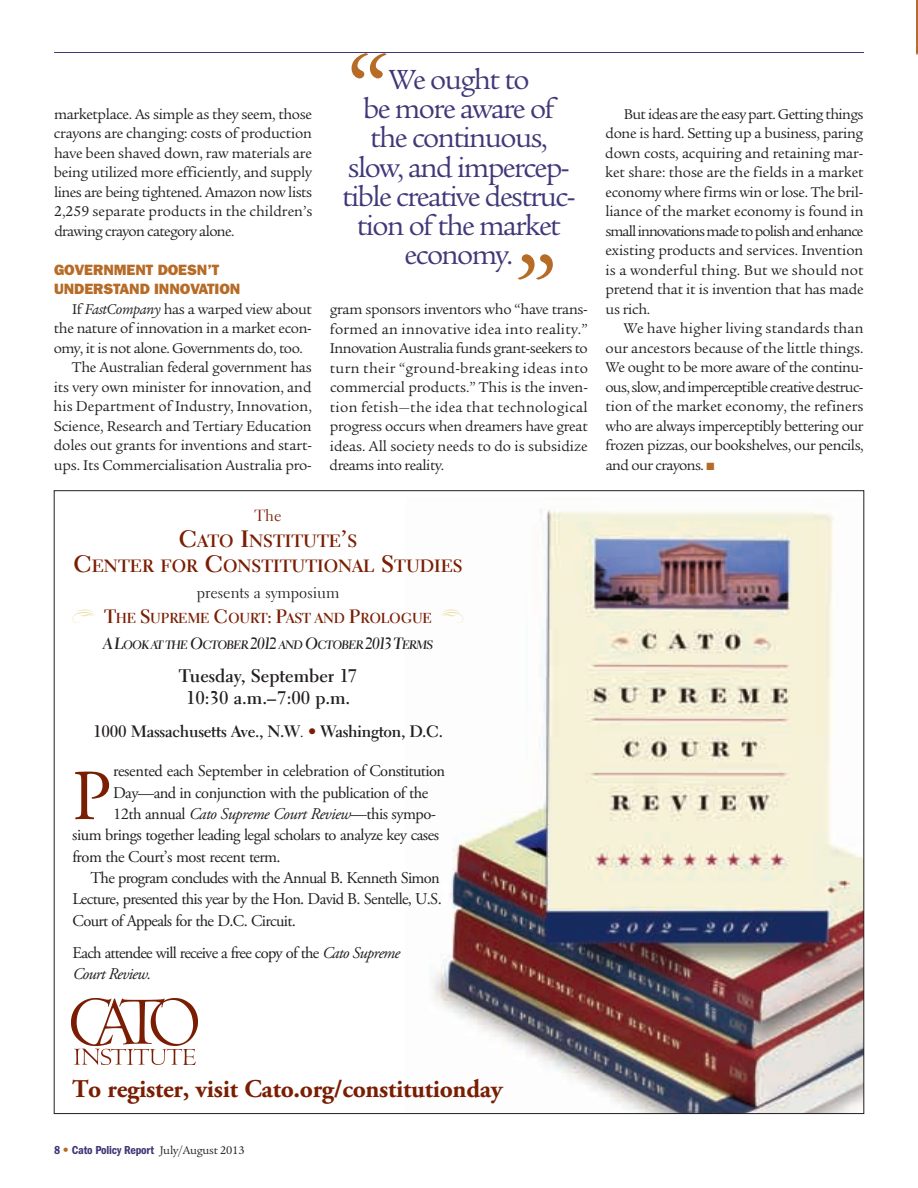
<style>
.page{position:relative;width:918px;height:1188px;background:#fff}
.page>*{position:absolute;margin:0;border:0;box-sizing:border-box;transform-origin:0 0}
.t1{font:500 90px "Legacy Serif";color:#b66b27}
.t2{font:71.55px "Adobe Garamond Pro";color:#7a1e03}
.t3{font:30px/29.2px "Legacy Serif";letter-spacing:-.05em;color:#403878;text-align:center}
.t4{font:700 25.5px "Adobe Garamond Pro";letter-spacing:-.01em;color:#7a1e03}
.t5{font:700 18.3px/22.5px "Electra LH";color:#231f20;text-align:center}
.t6{font:700 17.7px/25.5px "Electra LH";color:#7a1e03;text-align:center}
.t7{font:700 16.5px "Electra LH";letter-spacing:-.015em;color:#231f20}
.t8{font:16.35px/21.3px "Adobe Garamond Pro";letter-spacing:-.035em;color:#231f20}
.t9{font:italic 16.35px "Adobe Garamond Pro";letter-spacing:-.03em;color:#231f20}
.t10{font:16.05px "Electra LH";color:#231f20}
.t11{font:16.05px "Electra LH";color:#7a1e03}
.t12{font:15.3px/19.5px "Legacy Serif";letter-spacing:-.015em;color:#231f20;text-align:justify}
.t13{font:15.3px "Legacy Serif";letter-spacing:-.04em;color:#231f20}
.t14{font:15.3px "Legacy Serif";letter-spacing:.005em;color:#231f20}
.t15{font:15.3px "Legacy Serif";letter-spacing:-.065em;color:#231f20}
.t16{font:15.3px "Legacy Serif";letter-spacing:-.035em;color:#231f20}
.t17{font:800 15px/19.5px "Franklin Gothic";letter-spacing:-.005em;color:#b66b27}
.t18{font:14.7px "Electra LH Bold Display";letter-spacing:.03em;color:#7a1e03}
.t19{font:12.3px "Electra LH Bold Cursive Display";letter-spacing:-.02em;color:#231f20}
.t20{font:600 condensed 12px "Franklin Gothic";letter-spacing:-.015em;color:#403878}
.s1{font-style:italic}
.s2{font-size:23.7px}
.s3{font-size:19.5px}
.s4{font-size:16.5px}
.s5{font-weight:400}
.s6{font-weight:400;color:#7a1e03}
.s7{font-style:normal}
.s8{color:#b66b27}
.s9{font-family:"Franklin Gothic Std";font-weight:400;color:#b66b27}
.s10{font-family:"Legacy Serif";font-weight:400;font-stretch:normal;color:#231f20}
</style>
<div class="page">
<img style="left:430px;top:509px;width:432px;height:603px">
<img style="left:916px;top:0;width:2px;height:55px">
<hr style="left:54px;top:52px;width:810px;height:1px;background:#403878">
<img style="left:71px;top:999px;width:127px;height:65px">
<svg style="left:441px;top:610px;width:22px;height:13px"></svg>
<p class="t12" style="left:54px;top:106px;width:260px">marketplace. As simple as they seem, those crayons are changing: costs of production have been shaved down, raw materials are being utilized more efficiently, and supply lines are being tightened. Amazon now lists 2,259 separate products in the children’s drawing crayon category alone.</p>
<p class="t17" style="left:54px;top:260px;width:188px">GOVERNMENT DOESN’T<br>UNDERSTAND INNOVATION</p>
<p class="t12" style="left:72px;top:301px;width:241px">If <span class="s1">FastCompany</span> has a warped view about</p>
<p class="t12" style="left:54px;top:320px;width:259px">the nature of innovation in a market econ-</p>
<p class="t12" style="left:54px;top:340px;width:251px">omy, it is not alone. Governments do, too.</p>
<p class="t12" style="left:72px;top:359px;width:241px">The Australian federal government has</p>
<p class="t12" style="left:54px;top:379px;width:259px">its very own minister for innovation, and</p>
<p class="t12" style="left:54px;top:398px;width:260px">his Department of Industry, Innovation,</p>
<p class="t12" style="left:54px;top:418px;width:260px">Science, Research and Tertiary Education</p>
<p class="t12" style="left:54px;top:437px;width:260px">doles out grants for inventions and start-</p>
<p class="t12" style="left:54px;top:457px;width:259px">ups. Its Commercialisation Australia pro-</p>
<p class="t1" style="left:348px;top:51px;width:41px">“</p>
<p class="t3" style="left:342px;top:68px;width:235px">We ought to<br>be more aware of the continuous, slow, and impercep&shy;tible creative destruc&shy;tion of the market economy.</p>
<p class="t1" style="left:516px;top:252px;width:41px">”</p>
<p class="t12" style="left:330px;top:301px;width:260px">gram sponsors inventors who “have trans&shy;formed an innovative idea into reality.” Innovation Australia funds grant-seekers to turn their “ground-breaking ideas into commercial products.” This is the inven&shy;tion fetish—the idea that technological progress occurs when dreamers have great ideas. All society needs to do is subsidize dreams into reality.</p>
<p class="t11" style="left:255px;top:509px;width:29px">The</p>
<p class="t6" style="left:73px;top:530px;width:391px"><span class="s2">C</span>ATO <span class="s2">I</span>NSTITUTE<span class="s2">’</span>S<br><span class="s2">C</span>ENTER FOR <span class="s2">C</span>ONSTITUTIONAL <span class="s2">S</span>TUDIES</p>
<p class="t10" style="left:197px;top:586px;width:144px">presents a symposium</p>
<p class="t18" style="left:105px;top:612px;width:328px"><span class="s3">T</span>HE <span class="s3">S</span>UPREME <span class="s3">C</span>OURT<span class="s3">: P</span>AST AND <span class="s3">P</span>ROLOGUE</p>
<p class="t19" style="left:103px;top:640px;width:331px"><span class="s4">A L</span>OOK AT THE <span class="s4">O</span>CTOBER <span class="s4">2012</span> AND <span class="s4">O</span>CTOBER <span class="s4">2013 T</span>ERMS</p>
<p class="t5" style="left:179px;top:666px;width:180px">Tuesday, September 17<br>10:30 a.m.–7:00 p.m.</p>
<p class="t7" style="left:93px;top:725px;width:351px">1000 Massachusetts Ave., N.W<span class="s5">.</span> <span class="s6">•</span> Washington, D.C.</p>
<p class="t2" style="left:72px;top:768px;width:41px">P</p>
<p class="t8" style="left:113px;top:762px;width:334px">resented each September in celebration of Constitution</p>
<p class="t8" style="left:113px;top:783px;width:317px">Day—and in conjunction with the publication of the</p>
<p class="t9" style="left:113px;top:807px;width:325px"><span class="s7">12th annual</span> Cato Supreme Court Review<span class="s7">—this sympo-</span></p>
<p class="t8" style="left:72px;top:826px;width:368px">sium brings together leading legal scholars to analyze key cases</p>
<p class="t8" style="left:72px;top:847px;width:210px">from the Court’s most recent term.</p>
<p class="t8" style="left:90px;top:869px;width:351px">The program concludes with the Annual B. Kenneth Simon</p>
<p class="t8" style="left:73px;top:890px;width:371px">Lecture, presented this year by the Hon. David B. Sentelle, U.S.</p>
<p class="t8" style="left:73px;top:911px;width:225px">Court of Appeals for the D.C. Circuit.</p>
<p class="t8" style="left:73px;top:943px;width:329px">Each attendee will receive a free copy of the <span class="s1">Cato Supreme<br>Court Review.</span></p>
<p class="t13" style="left:624px;top:108px;width:241px">But ideas are the easy part. Getting things</p>
<p class="t12" style="left:605px;top:125px;width:259px">done is hard. Setting up a business, paring</p>
<p class="t12" style="left:605px;top:145px;width:259px">down costs, acquiring and retaining mar-</p>
<p class="t12" style="left:605px;top:164px;width:260px">ket share: those are the fields in a market</p>
<p class="t12" style="left:605px;top:184px;width:259px">economy where firms win or lose. The bril-</p>
<p class="t12" style="left:605px;top:203px;width:260px">liance of the market economy is found in</p>
<p class="t15" style="left:606px;top:225px;width:260px">small innovations made to polish and enhance</p>
<p class="t12" style="left:606px;top:242px;width:259px">existing products and services. Invention</p>
<p class="t14" style="left:605px;top:264px;width:259px">is a wonderful thing. But we should not</p>
<p class="t12" style="left:605px;top:281px;width:260px">pretend that it is invention that has made</p>
<p class="t12" style="left:606px;top:301px;width:46px">us rich.</p>
<p class="t14" style="left:624px;top:323px;width:242px">We have higher living standards than</p>
<p class="t12" style="left:606px;top:340px;width:259px">our ancestors because of the little things.</p>
<p class="t12" style="left:605px;top:359px;width:259px">We ought to be more aware of the continu-</p>
<p class="t13" style="left:605px;top:381px;width:260px">ous,slow,andimperceptible creativedestruc-</p>
<p class="t12" style="left:606px;top:398px;width:259px">tion of the market economy, the refiners</p>
<p class="t12" style="left:605px;top:418px;width:260px">who are always imperceptibly bettering our</p>
<p class="t12" style="left:606px;top:437px;width:260px">frozen pizzas, our bookshelves, our pencils,</p>
<p class="t16" style="left:606px;top:459px;width:110px">and our crayons. <span class="s8">■</span></p>
<p class="t4" style="left:72px;top:1079px;width:432px">To register, visit Cato.org/constitutionday</p>
<p class="t20" style="left:54px;top:1146px;width:192px">8 <span class="s9">•</span> Cato Policy Report <span class="s10">July/August 2013</span></p>
</div>
